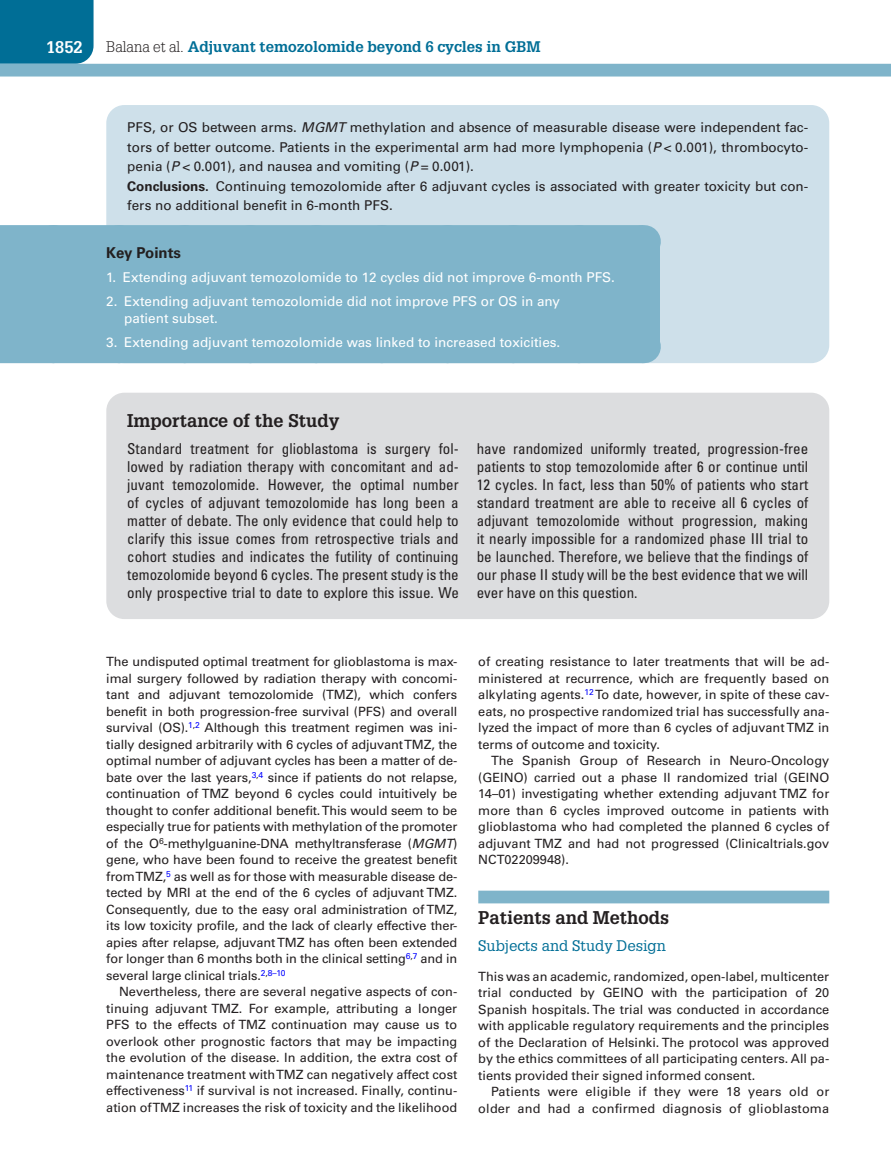
<style>
.page{position:relative;width:891px;height:1175px;background:#fff}
.page>*{position:absolute;margin:0;border:0;box-sizing:border-box;transform-origin:0 0}
.t1{font:700 18px "Glypha LT Std";color:#231f20}
.t2{font:700 16.5px "Glypha LT Std";color:#fff}
.t3{font:condensed 15px/18px "Univers LT Std";color:#231f20;text-align:justify}
.t4{font:700 15px "Glypha LT Std";color:#006e96}
.t5{font:15px "Glypha LT Std";color:#006e96}
.t6{font:700 15px "Univers LT Std";color:#231f20}
.t7{font:13.5px/19.5px "Univers LT Std";color:#231f20}
.t8{font:13.5px/16.5px "Univers LT Std";color:#fff}
.t9{font:12.75px/16.5px "Univers LT Std";color:#231f20;text-align:justify}
.s1{font-weight:300;color:#231f20}
.s2{font-style:italic}
.s3{font-weight:700}
</style>
<div class="page">
<div style="left:0;top:0;width:94px;height:64px;background:#006e96"></div>
<div style="left:0;top:64px;width:891px;height:12px;background:#7fb4ca"></div>
<div style="left:106px;top:105px;width:723px;height:258px;background:#cee0ea;border-radius:18px"></div>
<div style="left:0;top:225px;width:643px;height:33px;background:#7fb4ca"></div>
<hr style="left:643px;top:225px;width:1px;height:33px;background:#7fb4ca">
<div style="left:0;top:242px;width:660px;height:104px;background:#7fb4ca"></div>
<div style="left:0;top:323px;width:660px;height:27px;background:#7fb4ca"></div>
<div style="left:0;top:330px;width:643px;height:33px;background:#7fb4ca"></div>
<hr style="left:643px;top:330px;width:1px;height:33px;background:#7fb4ca">
<div style="left:478px;top:890px;width:351px;height:13px;background:#7fb4ca"></div>
<div style="left:106px;top:393px;width:723px;height:226px;background:#dcdddf;border-radius:18px"></div>
<p class="t2" style="left:46px;top:37px;width:38px">1852</p>
<p class="t4" style="left:106px;top:37px;width:436px"><span class="s1">Balana et al.</span> Adjuvant temozolomide beyond 6 cycles in GBM</p>
<p class="t7" style="left:127px;top:118px;width:683px">PFS, or OS between arms. <span class="s2">MGMT</span> methylation and absence of measurable disease were independent fac&shy;tors of better outcome. Patients in the experimental arm had more lymphopenia (<span class="s2">P</span> &lt; 0.001), thrombocyto&shy;penia (<span class="s2">P</span> &lt; 0.001), and nausea and vomiting (<span class="s2">P</span> = 0.001).<br><span class="s3">Conclusions.</span> Continuing temozolomide after 6 adjuvant cycles is associated with greater toxicity but con&shy;fers no additional benefit in 6-month PFS.</p>
<p class="t6" style="left:106px;top:244px;width:76px">Key Points</p>
<p class="t8" style="left:106px;top:269px;width:510px">1. Extending adjuvant temozolomide to 12 cycles did not improve 6-month PFS.</p>
<p class="t8" style="left:124px;top:293px;width:437px;text-indent:-18px">2. Extending adjuvant temozolomide did not improve PFS or OS in any patient subset.</p>
<p class="t8" style="left:106px;top:334px;width:456px">3. Extending adjuvant temozolomide was linked to increased toxicities.</p>
<h1 class="t1" style="left:127px;top:409px;width:214px">Importance of the Study</h1>
<p class="t3" style="left:127px;top:439px;width:333px">Standard treatment for glioblastoma is surgery fol&shy;lowed by radiation therapy with concomitant and ad&shy;juvant temozolomide. However, the optimal number of cycles of adjuvant temozolomide has long been a matter of debate. The only evidence that could help to clarify this issue comes from retrospective trials and cohort studies and indicates the futility of continuing temozolomide beyond 6 cycles. The present study is the only prospective trial to date to explore this issue. We</p>
<p class="t3" style="left:477px;top:439px;width:333px">have randomized uniformly treated, progression-free patients to stop temozolomide after 6 or continue until 12 cycles. In fact, less than 50% of patients who start standard treatment are able to receive all 6 cycles of adjuvant temozolomide without progression, making it nearly impossible for a randomized phase III trial to be launched. Therefore, we believe that the findings of our phase II study will be the best evidence that we will ever have on this question.</p>
<p class="t9" style="left:106px;top:653px;width:353px">The undisputed optimal treatment for glioblastoma is max&shy;imal surgery followed by radiation therapy with concomi&shy;tant and adjuvant temozolomide (TMZ), which confers benefit in both progression-free survival (PFS) and overall survival (OS).<sup>1</sup><sup>,</sup><sup>2</sup> Although this treatment regimen was ini&shy;tially designed arbitrarily with 6 cycles of adjuvant TMZ, the optimal number of adjuvant cycles has been a matter of de&shy;bate over the last years,<sup>3</sup><sup>,</sup><sup>4</sup> since if patients do not relapse, continuation of TMZ beyond 6 cycles could intuitively be thought to confer additional benefit. This would seem to be especially true for patients with methylation of the promoter of the O<sup>6</sup>-methylguanine-DNA methyltransferase (<span class="s2">MGMT</span>) gene, who have been found to receive the greatest benefit from TMZ,<sup>5</sup> as well as for those with measurable disease de&shy;tected by MRI at the end of the 6 cycles of adjuvant TMZ.<br>Consequently, due to the easy oral administration of TMZ, its low toxicity profile, and the lack of clearly effective ther&shy;apies after relapse, adjuvant TMZ has often been extended for longer than 6 months both in the clinical setting<sup>6</sup><sup>,</sup><sup>7</sup> and in several large clinical trials.<sup>2</sup><sup>,</sup><sup>8–10</sup></p>
<p class="t9" style="left:106px;top:983px;width:353px;text-indent:13px">Nevertheless, there are several negative aspects of con&shy;tinuing adjuvant TMZ. For example, attributing a longer PFS to the effects of TMZ continuation may cause us to overlook other prognostic factors that may be impacting the evolution of the disease. In addition, the extra cost of maintenance treatment with TMZ can negatively affect cost effectiveness<sup>11</sup> if survival is not increased. Finally, continu&shy;ation of TMZ increases the risk of toxicity and the likelihood</p>
<p class="t9" style="left:478px;top:653px;width:353px">of creating resistance to later treatments that will be ad&shy;ministered at recurrence, which are frequently based on alkylating agents.<sup>12</sup> To date, however, in spite of these cav&shy;eats, no prospective randomized trial has successfully ana&shy;lyzed the impact of more than 6 cycles of adjuvant TMZ in terms of outcome and toxicity.</p>
<p class="t9" style="left:478px;top:752px;width:353px;text-indent:13px">The Spanish Group of Research in Neuro-Oncology (GEINO) carried out a phase II randomized trial (GEINO 14–01) investigating whether extending adjuvant TMZ for more than 6 cycles improved outcome in patients with glioblastoma who had completed the planned 6 cycles of adjuvant TMZ and had not progressed (Clinicaltrials.gov NCT02209948).</p>
<h1 class="t1" style="left:478px;top:906px;width:193px">Patients and Methods</h1>
<p class="t5" style="left:478px;top:937px;width:189px">Subjects and Study Design</p>
<p class="t9" style="left:478px;top:968px;width:353px">This was an academic, randomized, open-label, multicenter trial conducted by GEINO with the participation of 20<br>Spanish hospitals. The trial was conducted in accordance with applicable regulatory requirements and the principles of the Declaration of Helsinki. The protocol was approved by the ethics committees of all participating centers. All pa&shy;tients provided their signed informed consent.</p>
<p class="t9" style="left:478px;top:1083px;width:353px;text-align:right">Patients were eligible if they were 18 years old or older and had a confirmed diagnosis of glioblastoma</p>
</div>
